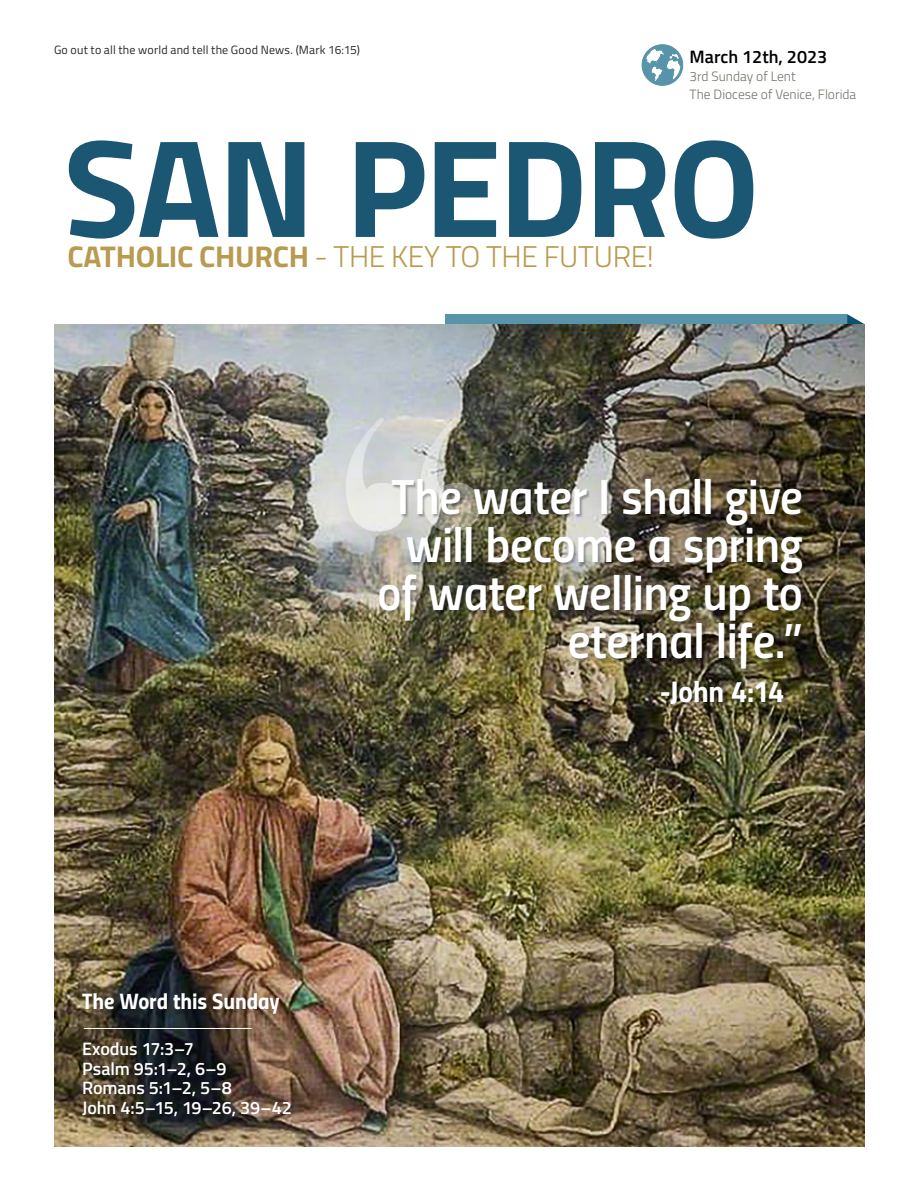
<style>
.page{position:relative;width:918px;height:1188px;background:#fff}
.page>*{position:absolute;margin:0;border:0;box-sizing:border-box;transform-origin:0 0}
.t1{font:700 429px "Cormorant Infant";color:#fff}
.t2{font:700 139.5px "Titillium";letter-spacing:-.02em;color:#1b5672}
.t3{font:49.5px/48px "Titillium Semibold Upright";letter-spacing:-.01em;color:#fff;text-align:right}
.t4{font:300 30px "Titillium";letter-spacing:-.01em;color:#b99b4f}
.t5{font:30px "Titillium Bold Upright";letter-spacing:-.005em;color:#fff}
.t6{font:22.5px "Titillium Bold Upright";letter-spacing:-.005em;color:#fff}
.t7{font:600 18px/19.5px "Titillium";letter-spacing:-.005em;color:#fff}
.t8{font:600 18px "Titillium";color:#000}
.t9{font:300 13.5px/18px "Titillium";color:#727168}
.t10{font:12px "Titillium";letter-spacing:.015em;color:#282829}
.s1{font-weight:700}
</style>
<div class="page">
<div style="left:445px;top:314px;width:402px;height:273px;background:#5794a9"></div>
<svg style="left:847px;top:314px;width:17px;height:11px"></svg>
<img style="left:55px;top:325px;width:809px;height:822px">
<div style="left:328px;top:403px;width:198px;height:175px;background:#000;opacity:.43"></div>
<div style="left:380px;top:480px;width:426px;height:193px;background:#000;opacity:.29"></div>
<div style="left:663px;top:682px;width:125px;height:26px;background:#000;opacity:.29"></div>
<div style="left:77px;top:988px;width:224px;height:137px;background:#000;opacity:.38"></div>
<hr style="left:84px;top:1028px;width:168px;height:1px;background:#fff">
<svg style="left:642px;top:44px;width:41px;height:42px"></svg>
<p class="t10" style="left:54px;top:41px;width:307px">Go out to all the world and tell the Good News. (Mark 16:15)</p>
<p class="t8" style="left:690px;top:43px;width:139px">March 12th, 2023</p>
<p class="t9" style="left:690px;top:67px;width:168px">3rd Sunday of Lent<br>The Diocese of Venice, Florida</p>
<h2 class="t2" style="left:64px;top:82px;width:697px">SAN PEDRO</h2>
<p class="t4" style="left:68px;top:235px;width:588px"><span class="s1">CATHOLIC CHURCH</span> - THE KEY TO THE FUTURE!</p>
<h1 class="t1" style="left:340px;top:297px;width:147px">“</h1>
<p class="t3" style="left:378px;top:470px;width:427px">The water I shall give will become a spring of water welling up to eternal life.”</p>
<p class="t5" style="left:660px;top:668px;width:126px">-John 4:14</p>
<p class="t6" style="left:82px;top:984px;width:199px">The Word this Sunday</p>
<p class="t7" style="left:82px;top:1038px;width:211px">Exodus 17:3–7<br>Psalm 95:1–2, 6–9<br>Romans 5:1–2, 5–8<br>John 4:5–15, 19–26, 39–42</p>
</div>
